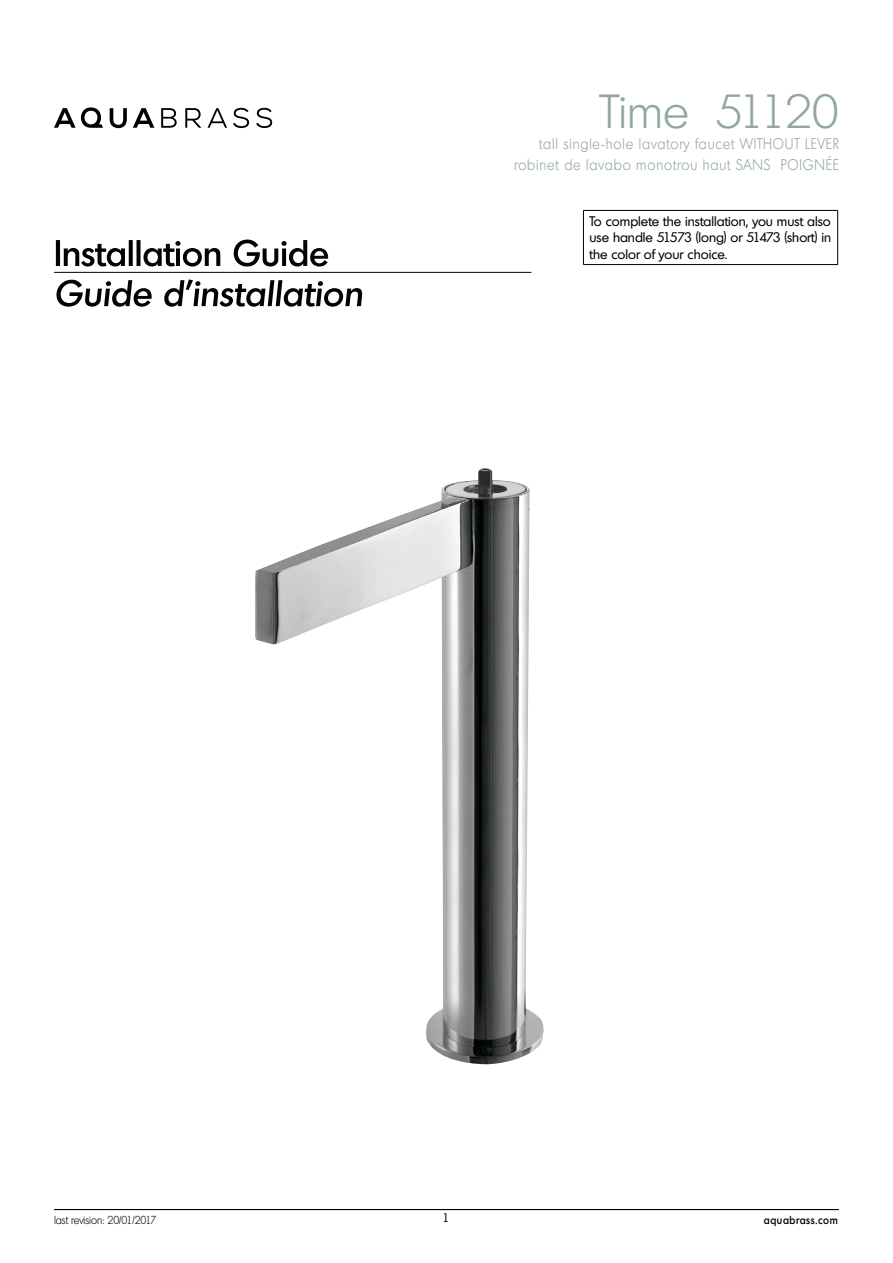
<style>
.page{position:relative;width:893px;height:1263px;background:#fff}
.page>*{position:absolute;margin:0;border:0;box-sizing:border-box;transform-origin:0 0}
.t1{font:300 46.5px "Montreal Serial";color:#91a5a5}
.t2{font:300 15px/21px "Montreal Serial";letter-spacing:.06em;color:#91a5a5;text-align:right;scale:.9 1}
.t3{font:13.5px/16.2px "Montreal Serial";color:#000;text-align:justify}
.t4{font:12px "Montreal Serial";color:#000}
.t5{font:300 11.25px "Montreal Serial";color:#000;scale:.9 1}
.t6{font:500 11.25px "Montreal Serial";letter-spacing:.06em;color:#000;scale:.9 1}
</style>
<div class="page">
<hr style="left:54px;top:1209px;width:785px;height:1px;background:#000">
<svg style="left:110px;top:108px;width:17px;height:20px"></svg>
<svg style="left:133px;top:108px;width:21px;height:20px"></svg>
<svg style="left:161px;top:108px;width:16px;height:20px"></svg>
<svg style="left:185px;top:108px;width:16px;height:20px"></svg>
<svg style="left:208px;top:108px;width:19px;height:20px"></svg>
<svg style="left:233px;top:108px;width:16px;height:20px"></svg>
<svg style="left:256px;top:108px;width:16px;height:20px"></svg>
<svg style="left:54px;top:107px;width:49px;height:21px"></svg>
<svg style="left:56px;top:279px;width:306px;height:28px"></svg>
<hr style="left:54px;top:272px;width:477px;height:1px;background:#000">
<svg style="left:56px;top:240px;width:272px;height:26px"></svg>
<img style="left:255px;top:468px;width:289px;height:596px">
<hr style="left:583px;top:210px;width:255px;height:1px;background:#000">
<hr style="left:583px;top:211px;width:1px;height:53px;background:#000">
<hr style="left:837px;top:211px;width:1px;height:53px;background:#000">
<hr style="left:583px;top:264px;width:255px;height:1px;background:#000">
<h1 class="t1" style="left:600px;top:83px;width:240px">Time 51120</h1>
<p class="t2" style="left:514px;top:133px;width:363px">tall single-hole lavatory faucet WITHOUT LEVER robinet de lavabo monotrou haut SANS POIGNÉE</p>
<p class="t3" style="left:589px;top:213px;width:243px">To complete the installation, you must also use handle 51573 (long) or 51473 (short) in the color of your choice.</p>
<p class="t5" style="left:54px;top:1213px;width:115px">last revision: 20/01/2017</p>
<p class="t4" style="left:442px;top:1209px;width:8px">1</p>
<p class="t6" style="left:764px;top:1213px;width:84px">aquabrass.com</p>
</div>
